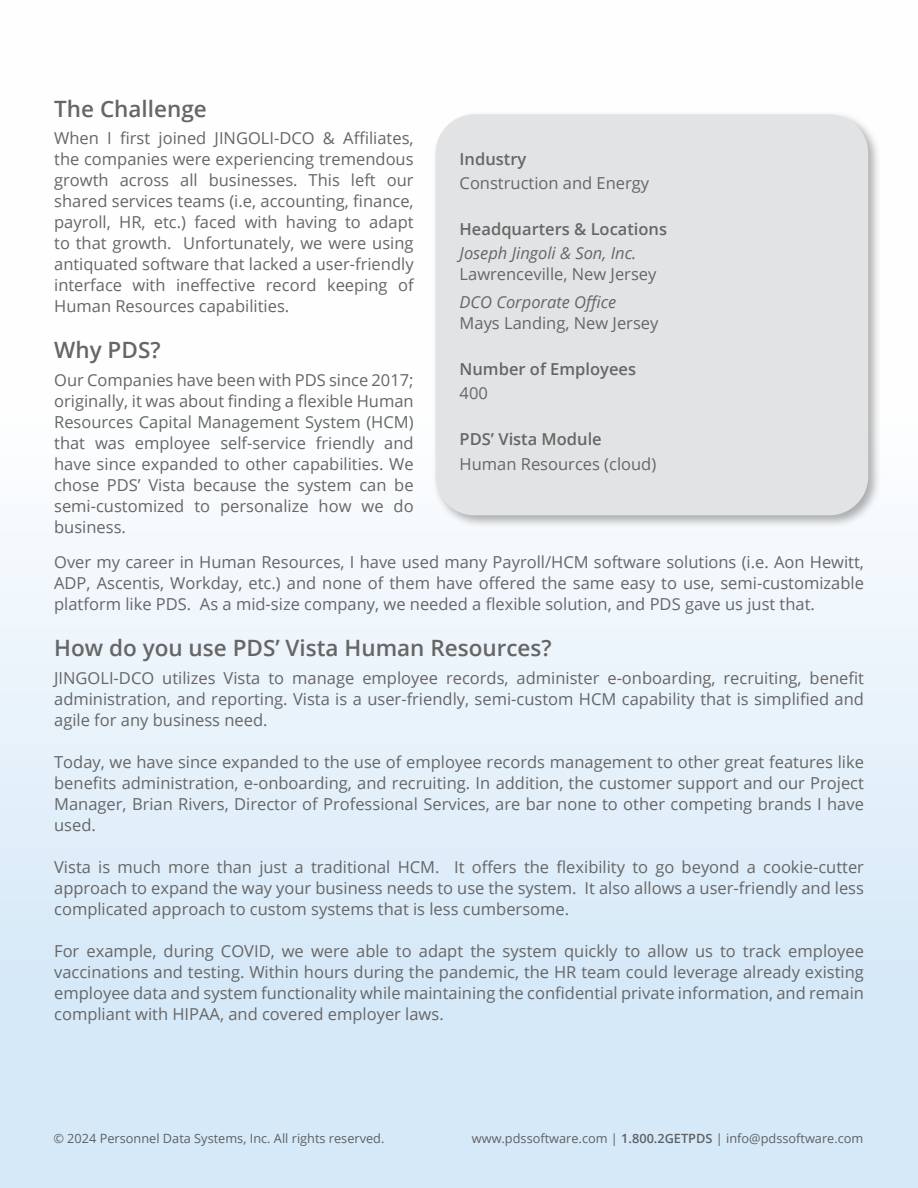
<style>
.page{position:relative;width:918px;height:1188px;background:#fff}
.page>*{position:absolute;margin:0;border:0;box-sizing:border-box;transform-origin:0 0}
.t1{font:600 22.5px "Open Sans";color:#666}
.t2{font:16.5px/21px "Open Sans";color:#666;text-align:justify}
.t3{font:600 16.5px "Open Sans";color:#666}
.t4{font:italic 16.5px "Open Sans";color:#666}
.t5{font:12.75px "Open Sans";color:#5f6062}
.s1{font-weight:600}
</style>
<div class="page">
<div style="left:0;top:0;width:918px;height:1188px;background:linear-gradient(to bottom,#fff,#d3e7f7)"></div>
<div style="left:432px;top:110px;width:450px;height:419px;background:#000;opacity:.31"></div>
<div style="left:436px;top:114px;width:432px;height:401px;background:#e2e3e4;border-radius:39px"></div>
<h1 class="t1" style="left:54px;top:93px;width:154px">The Challenge</h1>
<p class="t2" style="left:54px;top:127px;width:361px">When I first joined JINGOLI-DCO &amp; Affiliates, the companies were experiencing tremendous growth across all businesses. This left our shared services teams (i.e, accounting, finance, payroll, HR, etc.) faced with having to adapt to that growth. Unfortunately, we were using antiquated software that lacked a user-friendly interface with ineffective record keeping of Human Resources capabilities.</p>
<h1 class="t1" style="left:54px;top:334px;width:108px">Why PDS?</h1>
<p class="t2" style="left:54px;top:369px;width:361px">Our Companies have been with PDS since 2017; originally, it was about finding a flexible Human Resources Capital Management System (HCM) that was employee self-service friendly and have since expanded to other capabilities. We chose PDS’ Vista because the system can be semi-customized to personalize how we do business.</p>
<p class="t2" style="left:54px;top:551px;width:811px">Over my career in Human Resources, I have used many Payroll/HCM software solutions (i.e. Aon Hewitt, ADP, Ascentis, Workday, etc.) and none of them have offered the same easy to use, semi-customizable platform like PDS. As a mid-size company, we needed a flexible solution, and PDS gave us just that.</p>
<h1 class="t1" style="left:54px;top:632px;width:499px">How do you use PDS’ Vista Human Resources?</h1>
<p class="t2" style="left:54px;top:667px;width:811px">JINGOLI-DCO utilizes Vista to manage employee records, administer e-onboarding, recruiting, benefit administration, and reporting. Vista is a user-friendly, semi-custom HCM capability that is simplified and agile for any business need.</p>
<p class="t2" style="left:54px;top:751px;width:811px">Today, we have since expanded to the use of employee records management to other great features like benefits administration, e-onboarding, and recruiting. In addition, the customer support and our Project Manager, Brian Rivers, Director of Professional Services, are bar none to other competing brands I have used.</p>
<p class="t2" style="left:54px;top:856px;width:811px">Vista is much more than just a traditional HCM. It offers the flexibility to go beyond a cookie-cutter approach to expand the way your business needs to use the system. It also allows a user-friendly and less complicated approach to custom systems that is less cumbersome.</p>
<p class="t2" style="left:54px;top:940px;width:811px">For example, during COVID, we were able to adapt the system quickly to allow us to track employee vaccinations and testing. Within hours during the pandemic, the HR team could leverage already existing employee data and system functionality while maintaining the confidential private information, and remain compliant with HIPAA, and covered employer laws.</p>
<p class="t3" style="left:460px;top:147px;width:68px">Industry</p>
<p class="t2" style="left:460px;top:172px;width:191px">Construction and Energy</p>
<p class="t3" style="left:460px;top:218px;width:209px">Headquarters &amp; Locations</p>
<p class="t4" style="left:460px;top:242px;width:178px">Joseph Jingoli &amp; Son, Inc.</p>
<p class="t2" style="left:460px;top:263px;width:198px">Lawrenceville, New Jersey</p>
<p class="t4" style="left:460px;top:291px;width:158px">DCO Corporate Office</p>
<p class="t2" style="left:460px;top:312px;width:200px">Mays Landing, New Jersey</p>
<p class="t3" style="left:460px;top:358px;width:178px">Number of Employees</p>
<p class="t2" style="left:460px;top:383px;width:30px">400</p>
<p class="t3" style="left:460px;top:428px;width:144px">PDS’ Vista Module</p>
<p class="t2" style="left:460px;top:453px;width:198px">Human Resources (cloud)</p>
<p class="t5" style="left:53px;top:1130px;width:333px">© 2024 Personnel Data Systems, Inc. All rights reserved.</p>
<p class="t5" style="left:472px;top:1130px;width:393px">www.pdssoftware.com | <span class="s1">1.800.2GETPDS</span> | info@pdssoftware.com</p>
</div>
